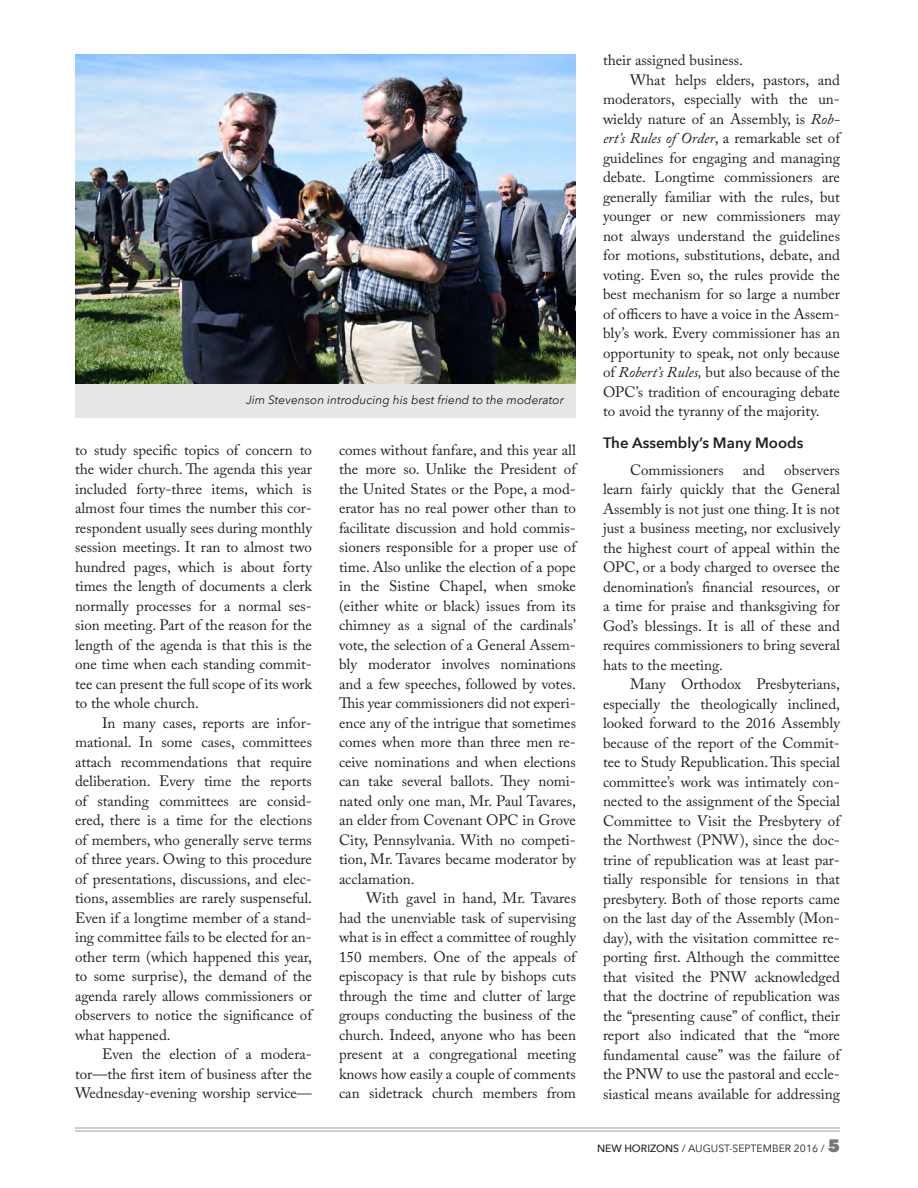
<style>
.page{position:relative;width:918px;height:1188px;background:#fff}
.page>*{position:absolute;margin:0;border:0;box-sizing:border-box;transform-origin:0 0}
.Main_text{font:15px/19.5px "Adobe Caslon Pro";color:#231f20;text-align:justify}
.Main_text_heading{font:600 15px "Avenir Next";color:#231f20}
.Photo_Caption{font:italic 12px "Avenir Next";color:#231f20}
.t1{font:10.5px "Avenir Next";color:#231f20}
.s1{font-style:italic}
.s2{font-weight:500}
.s3{font-weight:800;font-size:18px;color:#76787b}
</style>
<div class="page">
<hr style="left:75px;top:1127px;width:765px;height:2px;background:#bcbdc0">
<hr style="left:75px;top:1130px;width:765px;height:2px;background:#bcbdc0">
<div style="left:75px;top:131px;width:501px;height:287px;background:#e6e7e9"></div>
<img style="left:75px;top:54px;width:501px;height:329px">
<p class="Photo_Caption" style="left:246px;top:393px;width:319px">Jim Stevenson introducing his best friend to the moderator</p>
<p class="Main_text" style="left:75px;top:440px;width:239px">to study specific topics of concern to the wider church. The agenda this year included forty-three items, which is almost four times the number this cor&shy;respondent usually sees during monthly session meetings. It ran to almost two hundred pages, which is about forty times the length of documents a clerk normally processes for a normal ses&shy;sion meeting. Part of the reason for the length of the agenda is that this is the one time when each standing commit&shy;tee can present the full scope of its work to the whole church.</p>
<p class="Main_text" style="left:75px;top:713px;width:239px;text-indent:27px">In many cases, reports are infor&shy;mational. In some cases, committees attach recommendations that require deliberation. Every time the reports of standing committees are consid&shy;ered, there is a time for the elections of members, who generally serve terms of three years. Owing to this procedure of presentations, discussions, and elec&shy;tions, assemblies are rarely suspenseful.<br>Even if a longtime member of a stand&shy;ing committee fails to be elected for an&shy;other term (which happened this year, to some surprise), the demand of the agenda rarely allows commissioners or observers to notice the significance of what happened.</p>
<p class="Main_text" style="left:75px;top:1044px;width:239px;text-indent:27px">Even the election of a modera&shy;tor—the first item of business after the Wednesday-evening worship service—</p>
<p class="Main_text" style="left:339px;top:440px;width:239px">comes without fanfare, and this year all the more so. Unlike the President of the United States or the Pope, a mod&shy;erator has no real power other than to facilitate discussion and hold commis&shy;sioners responsible for a proper use of time. Also unlike the election of a pope in the Sistine Chapel, when smoke (either white or black) issues from its chimney as a signal of the cardinals’ vote, the selection of a General Assem&shy;bly moderator involves nominations and a few speeches, followed by votes.<br>This year commissioners did not experi&shy;ence any of the intrigue that sometimes comes when more than three men re&shy;ceive nominations and when elections can take several ballots. They nomi&shy;nated only one man, Mr. Paul Tavares, an elder from Covenant OPC in Grove City, Pennsylvania. With no competi&shy;tion, Mr. Tavares became moderator by acclamation.</p>
<p class="Main_text" style="left:339px;top:888px;width:239px;text-indent:27px">With gavel in hand, Mr. Tavares had the unenviable task of supervising what is in effect a committee of roughly 150 members. One of the appeals of episcopacy is that rule by bishops cuts through the time and clutter of large groups conducting the business of the church. Indeed, anyone who has been present at a congregational meeting knows how easily a couple of comments can sidetrack church members from</p>
<p class="Main_text" style="left:603px;top:50px;width:141px">their assigned business.</p>
<p class="Main_text" style="left:603px;top:70px;width:239px;text-indent:27px">What helps elders, pastors, and moderators, especially with the un&shy;wieldy nature of an Assembly, is <span class="s1">Rob&shy;ert’s Rules of Order</span>, a remarkable set of guidelines for engaging and managing debate. Longtime commissioners are generally familiar with the rules, but younger or new commissioners may not always understand the guidelines for motions, substitutions, debate, and voting. Even so, the rules provide the best mechanism for so large a number of officers to have a voice in the Assem&shy;bly’s work. Every commissioner has an opportunity to speak, not only because of <span class="s1">Robert’s Rules,</span> but also because of the OPC’s tradition of encouraging debate to avoid the tyranny of the majority.</p>
<p class="Main_text_heading" style="left:603px;top:433px;width:202px">The Assembly’s Many Moods</p>
<p class="Main_text" style="left:630px;top:460px;width:95px">Commissioners</p>
<p class="Main_text" style="left:743px;top:460px;width:24px">and</p>
<p class="Main_text" style="left:603px;top:460px;width:239px;text-indent:181px">observers learn fairly quickly that the General Assembly is not just one thing. It is not just a business meeting, nor exclusively the highest court of appeal within the OPC, or a body charged to oversee the denomination’s financial resources, or a time for praise and thanksgiving for God’s blessings. It is all of these and requires commissioners to bring several hats to the meeting.</p>
<p class="Main_text" style="left:603px;top:674px;width:239px;text-indent:27px">Many Orthodox Presbyterians, especially the theologically inclined, looked forward to the 2016 Assembly because of the report of the Commit&shy;tee to Study Republication. This special committee’s work was intimately con&shy;nected to the assignment of the Special Committee to Visit the Presbytery of the Northwest (PNW), since the doc&shy;trine of republication was at least par&shy;tially responsible for tensions in that presbytery. Both of those reports came on the last day of the Assembly (Mon&shy;day), with the visitation committee re&shy;porting first. Although the committee that visited the PNW acknowledged that the doctrine of republication was the “presenting cause” of conflict, their report also indicated that the “more fundamental cause” was the failure of the PNW to use the pastoral and eccle&shy;siastical means available for addressing</p>
<p class="t1" style="left:597px;top:1142px;width:244px"><span class="s2">NEW HORIZONS</span> / AUGUST-SEPTEMBER 2016 / <span class="s3">5</span></p>
</div>
